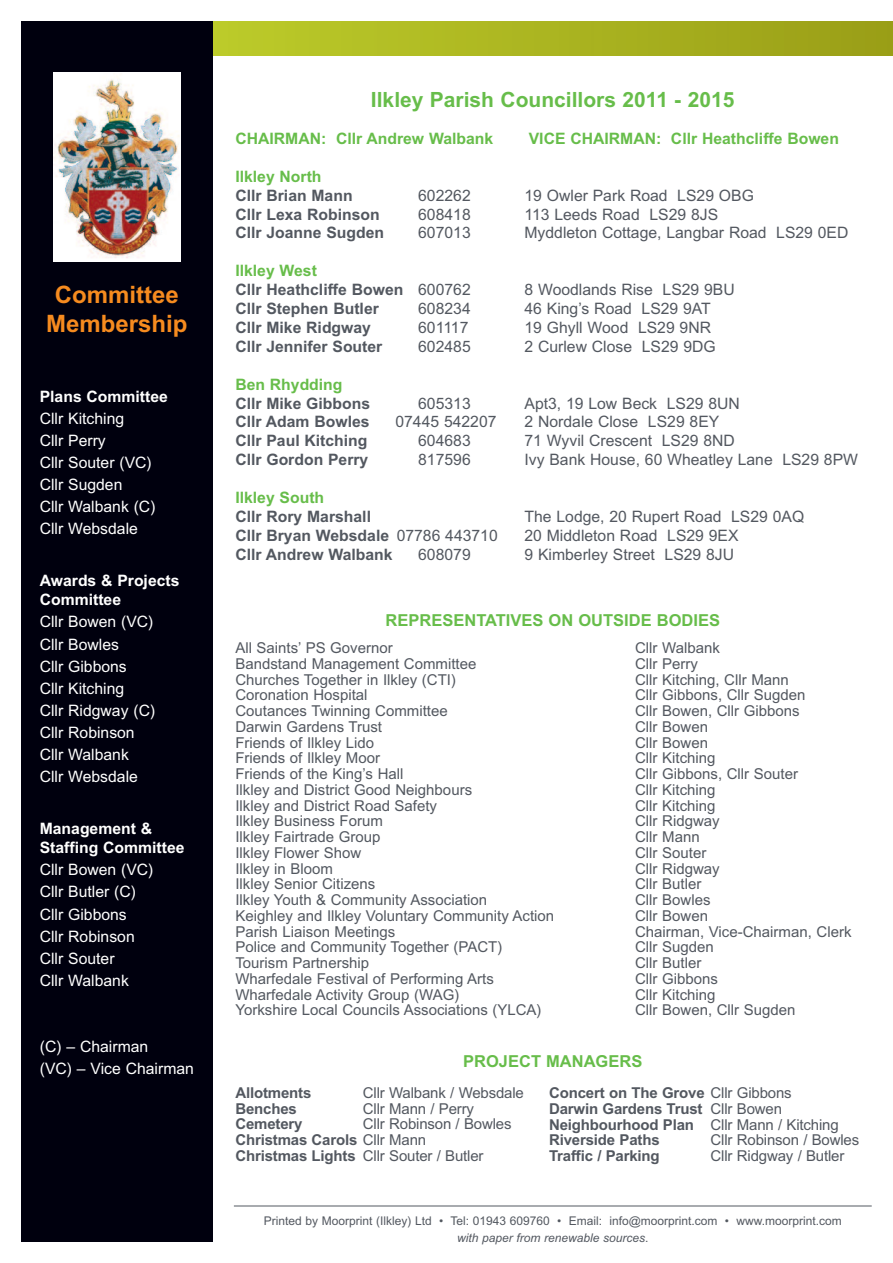
<style>
.page{position:relative;width:893px;height:1263px;background:#fff}
.page>*{position:absolute;margin:0;border:0;box-sizing:border-box;transform-origin:0 0}
.t1{font:700 24px/28.8px "Arial";color:#f68b1f;text-align:center}
.t2{font:700 21px "Arial";color:#67bd4a}
.t3{font:700 16.5px "Arial";color:#67bd4a}
.t4{font:15.75px "Arial";color:#535860}
.t5{font:15.75px/22px "Arial";color:#fff}
.t6{font:700 15.75px/18.9px "Arial";color:#535860}
.t7{font:700 15.75px "Arial";color:#67bd4a}
.t8{font:700 15.75px/19.5px "Arial";color:#fff}
.t9{font:15px/15.8px "Arial";color:#535860}
.t10{font:700 15px/15.8px "Arial";letter-spacing:-.01em;color:#535860}
.t11{font:12px/16.4px "Arial";color:#535860;text-align:center}
.s1{color:#67bd4a}
.s2{font-weight:400}
.s3{font-weight:700}
.s4{font-style:italic}
</style>
<div class="page">
<div style="left:204px;top:21px;width:689px;height:34px;background:linear-gradient(to right,#bccc2a,#9a9e17)"></div>
<hr style="left:234px;top:1205px;width:638px;height:1px;background:#535860">
<div style="left:21px;top:21px;width:192px;height:1221px;background:#00000e"></div>
<img style="left:53px;top:73px;width:128px;height:188px">
<h1 class="t1" style="left:46px;top:280px;width:143px">Committee<br>Membership</h1>
<p class="t8" style="left:40px;top:386px;width:130px">Plans Committee</p>
<p class="t5" style="left:40px;top:407px;width:117px">Cllr Kitching<br>Cllr Perry<br>Cllr Souter (VC)<br>Cllr Sugden<br>Cllr Walbank (C)<br>Cllr Websdale</p>
<p class="t8" style="left:40px;top:571px;width:141px">Awards &amp; Projects<br>Committee</p>
<p class="t5" style="left:40px;top:611px;width:117px">Cllr Bowen (VC)<br>Cllr Bowles<br>Cllr Gibbons<br>Cllr Kitching<br>Cllr Ridgway (C)<br>Cllr Robinson<br>Cllr Walbank<br>Cllr Websdale</p>
<p class="t8" style="left:40px;top:819px;width:146px">Management &amp;<br>Staffing Committee</p>
<p class="t5" style="left:40px;top:859px;width:115px">Cllr Bowen (VC)<br>Cllr Butler (C)<br>Cllr Gibbons<br>Cllr Robinson<br>Cllr Souter<br>Cllr Walbank</p>
<p class="t5" style="left:40px;top:1035px;width:156px">(C) – Chairman<br>(VC) – Vice Chairman</p>
<h2 class="t2" style="left:371px;top:87px;width:365px">Ilkley Parish Councillors 2011 - 2015</h2>
<p class="t7" style="left:235px;top:129px;width:259px">CHAIRMAN: Cllr Andrew Walbank</p>
<p class="t7" style="left:529px;top:129px;width:312px">VICE CHAIRMAN: Cllr Heathcliffe Bowen</p>
<p class="t7" style="left:235px;top:167px;width:88px">Ilkley North</p>
<p class="t6" style="left:235px;top:186px;width:119px">Cllr Brian Mann</p>
<p class="t4" style="left:418px;top:186px;width:54px">602262</p>
<p class="t4" style="left:524px;top:186px;width:231px">19 Owler Park Road LS29 OBG</p>
<p class="t6" style="left:235px;top:205px;width:146px">Cllr Lexa Robinson</p>
<p class="t4" style="left:418px;top:205px;width:54px">608418</p>
<p class="t4" style="left:524px;top:205px;width:195px">113 Leeds Road LS29 8JS</p>
<p class="t6" style="left:235px;top:224px;width:150px">Cllr Joanne Sugden</p>
<p class="t4" style="left:418px;top:224px;width:54px">607013</p>
<p class="t4" style="left:524px;top:224px;width:325px">Myddleton Cottage, Langbar Road LS29 0ED</p>
<p class="t6" style="left:235px;top:261px;width:237px"><span class="s1">Ilkley West<br></span>Cllr Heathcliffe Bowen <span class="s2">600762</span></p>
<p class="t4" style="left:524px;top:280px;width:212px">8 Woodlands Rise LS29 9BU</p>
<p class="t6" style="left:235px;top:299px;width:145px">Cllr Stephen Butler</p>
<p class="t4" style="left:418px;top:299px;width:54px">608234</p>
<p class="t4" style="left:524px;top:299px;width:188px">46 King’s Road LS29 9AT</p>
<p class="t6" style="left:235px;top:318px;width:137px">Cllr Mike Ridgway</p>
<p class="t4" style="left:418px;top:318px;width:52px">601117</p>
<p class="t4" style="left:524px;top:318px;width:188px">19 Ghyll Wood LS29 9NR</p>
<p class="t6" style="left:235px;top:337px;width:149px">Cllr Jennifer Souter</p>
<p class="t4" style="left:418px;top:337px;width:54px">602485</p>
<p class="t4" style="left:524px;top:337px;width:193px">2 Curlew Close LS29 9DG</p>
<p class="t7" style="left:235px;top:375px;width:109px">Ben Rhydding</p>
<p class="t6" style="left:235px;top:394px;width:136px">Cllr Mike Gibbons</p>
<p class="t4" style="left:418px;top:394px;width:54px">605313</p>
<p class="t4" style="left:524px;top:394px;width:217px">Apt3, 19 Low Beck LS29 8UN</p>
<p class="t6" style="left:235px;top:413px;width:136px">Cllr Adam Bowles</p>
<p class="t4" style="left:395px;top:413px;width:103px">07445 542207</p>
<p class="t4" style="left:524px;top:413px;width:196px">2 Nordale Close LS29 8EY</p>
<p class="t6" style="left:235px;top:431px;width:134px">Cllr Paul Kitching</p>
<p class="t4" style="left:418px;top:432px;width:54px">604683</p>
<p class="t4" style="left:524px;top:432px;width:212px">71 Wyvil Crescent LS29 8ND</p>
<p class="t6" style="left:235px;top:450px;width:135px">Cllr Gordon Perry</p>
<p class="t4" style="left:418px;top:451px;width:54px">817596</p>
<p class="t4" style="left:524px;top:451px;width:335px">Ivy Bank House, 60 Wheatley Lane LS29 8PW</p>
<p class="t7" style="left:235px;top:488px;width:90px">Ilkley South</p>
<p class="t6" style="left:235px;top:507px;width:137px">Cllr Rory Marshall</p>
<p class="t4" style="left:524px;top:507px;width:281px">The Lodge, 20 Rupert Road LS29 0AQ</p>
<p class="t6" style="left:235px;top:526px;width:264px">Cllr Bryan Websdale <span class="s2">07786 443710</span></p>
<p class="t4" style="left:524px;top:526px;width:216px">20 Middleton Road LS29 9EX</p>
<p class="t6" style="left:235px;top:545px;width:159px">Cllr Andrew Walbank</p>
<p class="t4" style="left:418px;top:545px;width:54px">608079</p>
<p class="t4" style="left:524px;top:545px;width:211px">9 Kimberley Street LS29 8JU</p>
<p class="t3" style="left:386px;top:610px;width:336px">REPRESENTATIVES ON OUTSIDE BODIES</p>
<p class="t9" style="left:235px;top:640px;width:159px">All Saints’ PS Governor</p>
<p class="t9" style="left:635px;top:640px;width:86px">Cllr Walbank</p>
<p class="t9" style="left:235px;top:656px;width:242px">Bandstand Management Committee</p>
<p class="t9" style="left:635px;top:656px;width:64px">Cllr Perry</p>
<p class="t9" style="left:235px;top:672px;width:222px">Churches Together in Ilkley (CTI)</p>
<p class="t9" style="left:635px;top:672px;width:155px">Cllr Kitching, Cllr Mann</p>
<p class="t9" style="left:235px;top:687px;width:134px">Coronation Hospital</p>
<p class="t9" style="left:635px;top:687px;width:172px">Cllr Gibbons, Cllr Sugden</p>
<p class="t9" style="left:235px;top:703px;width:214px">Coutances Twinning Committee</p>
<p class="t9" style="left:635px;top:703px;width:166px">Cllr Bowen, Cllr Gibbons</p>
<p class="t9" style="left:235px;top:719px;width:148px">Darwin Gardens Trust</p>
<p class="t9" style="left:635px;top:719px;width:74px">Cllr Bowen</p>
<p class="t9" style="left:235px;top:735px;width:140px">Friends of Ilkley Lido</p>
<p class="t9" style="left:635px;top:735px;width:74px">Cllr Bowen</p>
<p class="t9" style="left:235px;top:750px;width:146px">Friends of Ilkley Moor</p>
<p class="t9" style="left:635px;top:750px;width:82px">Cllr Kitching</p>
<p class="t9" style="left:235px;top:766px;width:170px">Friends of the King’s Hall</p>
<p class="t9" style="left:635px;top:766px;width:164px">Cllr Gibbons, Cllr Souter</p>
<p class="t9" style="left:235px;top:782px;width:238px">Ilkley and District Good Neighbours</p>
<p class="t9" style="left:635px;top:782px;width:82px">Cllr Kitching</p>
<p class="t9" style="left:235px;top:798px;width:203px">Ilkley and District Road Safety</p>
<p class="t9" style="left:635px;top:798px;width:82px">Cllr Kitching</p>
<p class="t9" style="left:235px;top:813px;width:149px">Ilkley Business Forum</p>
<p class="t9" style="left:635px;top:813px;width:86px">Cllr Ridgway</p>
<p class="t9" style="left:235px;top:829px;width:147px">Ilkley Fairtrade Group</p>
<p class="t9" style="left:635px;top:829px;width:66px">Cllr Mann</p>
<p class="t9" style="left:235px;top:845px;width:127px">Ilkley Flower Show</p>
<p class="t9" style="left:635px;top:845px;width:73px">Cllr Souter</p>
<p class="t9" style="left:235px;top:861px;width:99px">Ilkley in Bloom</p>
<p class="t9" style="left:635px;top:861px;width:86px">Cllr Ridgway</p>
<p class="t9" style="left:235px;top:876px;width:142px">Ilkley Senior Citizens</p>
<p class="t9" style="left:635px;top:876px;width:68px">Cllr Butler</p>
<p class="t9" style="left:235px;top:892px;width:253px">Ilkley Youth &amp; Community Association</p>
<p class="t9" style="left:635px;top:892px;width:77px">Cllr Bowles</p>
<p class="t9" style="left:235px;top:908px;width:320px">Keighley and Ilkley Voluntary Community Action</p>
<p class="t9" style="left:635px;top:908px;width:74px">Cllr Bowen</p>
<p class="t9" style="left:235px;top:924px;width:162px">Parish Liaison Meetings</p>
<p class="t9" style="left:635px;top:924px;width:218px">Chairman, Vice-Chairman, Clerk</p>
<p class="t9" style="left:235px;top:939px;width:269px">Police and Community Together (PACT)</p>
<p class="t9" style="left:635px;top:939px;width:80px">Cllr Sugden</p>
<p class="t9" style="left:235px;top:955px;width:135px">Tourism Partnership</p>
<p class="t9" style="left:635px;top:955px;width:68px">Cllr Butler</p>
<p class="t9" style="left:235px;top:971px;width:260px">Wharfedale Festival of Performing Arts</p>
<p class="t9" style="left:635px;top:971px;width:84px">Cllr Gibbons</p>
<p class="t9" style="left:235px;top:987px;width:226px">Wharfedale Activity Group (WAG)</p>
<p class="t9" style="left:635px;top:987px;width:82px">Cllr Kitching</p>
<p class="t9" style="left:235px;top:1002px;width:308px">Yorkshire Local Councils Associations (YLCA)</p>
<p class="t9" style="left:635px;top:1002px;width:162px">Cllr Bowen, Cllr Sugden</p>
<p class="t3" style="left:463px;top:1051px;width:181px">PROJECT MANAGERS</p>
<p class="t10" style="left:235px;top:1085px;width:78px">Allotments</p>
<p class="t9" style="left:363px;top:1085px;width:162px">Cllr Walbank / Websdale</p>
<p class="t10" style="left:235px;top:1100px;width:63px">Benches</p>
<p class="t9" style="left:363px;top:1100px;width:113px">Cllr Mann / Perry</p>
<p class="t10" style="left:235px;top:1116px;width:69px">Cemetery</p>
<p class="t9" style="left:235px;top:1116px;width:278px;text-indent:128px">Cllr Robinson / Bowles<br><span class="s3">Christmas Carols</span> Cllr Mann<br><span class="s3">Christmas Lights</span> Cllr Souter / Butler</p>
<p class="t10" style="left:549px;top:1085px;width:291px">Concert on The Grove <span class="s2">Cllr Gibbons<br></span>Darwin Gardens Trust <span class="s2">Cllr Bowen<br></span>Neighbourhood Plan <span class="s2">Cllr Mann / Kitching<br></span>Riverside Paths</p>
<p class="t9" style="left:711px;top:1132px;width:150px">Cllr Robinson / Bowles</p>
<p class="t10" style="left:549px;top:1148px;width:112px">Traffic / Parking</p>
<p class="t9" style="left:711px;top:1148px;width:135px">Cllr Ridgway / Butler</p>
<p class="t11" style="left:264px;top:1213px;width:580px">Printed by Moorprint (Ilkley) Ltd • Tel: 01943 609760 • Email: info@moorprint.com • www.moorprint.com <span class="s4">with paper from renewable sources</span>.</p>
</div>
